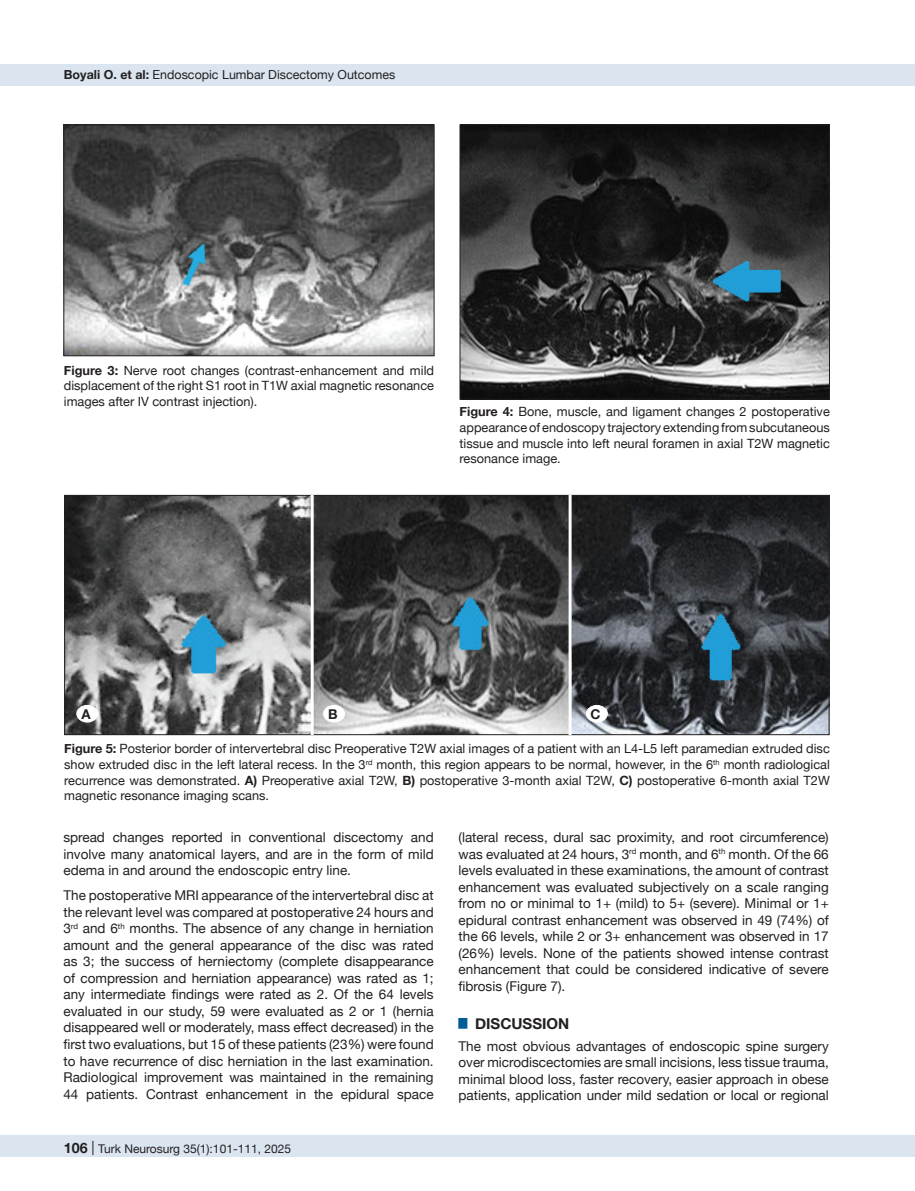
<style>
.page{position:relative;width:915px;height:1191px;background:#fff}
.page>*{position:absolute;margin:0;border:0;box-sizing:border-box;transform-origin:0 0}
.t1{font:700 15px "Helvetica Neue";color:#231f20}
.t2{font:13.5px/16.5px "Helvetica Neue";color:#231f20;text-align:justify}
.t3{font:700 13.5px "Helvetica Neue";color:#231f20}
.t4{font:12.75px/15.8px "Helvetica Neue";color:#231f20;text-align:justify}
.t5{font:12.45px "Helvetica Neue";color:#231f20}
.t6{font:12px "Helvetica Neue";color:#231f20}
.s1{font-weight:700}
.s2{font-weight:700;font-size:14.25px}
.s3{font-size:14.25px}
</style>
<div class="page">
<div style="left:0;top:1135px;width:914px;height:22px;background:#dbe5f0"></div>
<div style="left:0;top:64px;width:914px;height:21px;background:#dbe5f0"></div>
<img style="left:65px;top:126px;width:367px;height:228px">
<div style="left:63px;top:124px;width:371px;height:232px;border:1px solid #231f20"></div>
<img style="left:461px;top:126px;width:366px;height:271px">
<div style="left:459px;top:124px;width:370px;height:275px;border:1px solid #231f20"></div>
<img style="left:66px;top:497px;width:761px;height:236px">
<div style="left:64px;top:495px;width:765px;height:240px;border:1px solid #231f20"></div>
<div style="left:77px;top:705px;width:21px;height:17px;background:#fff;border-radius:50%"></div>
<div style="left:77px;top:705px;width:21px;height:17px;border:1px solid #fff;border-radius:50%"></div>
<div style="left:323px;top:705px;width:21px;height:17px;background:#fff;border-radius:50%"></div>
<div style="left:323px;top:705px;width:21px;height:17px;border:1px solid #fff;border-radius:50%"></div>
<hr style="left:310px;top:495px;width:3px;height:240px;background:#fff">
<div style="left:586px;top:705px;width:21px;height:17px;background:#fff;border-radius:50%"></div>
<div style="left:586px;top:705px;width:21px;height:17px;border:1px solid #fff;border-radius:50%"></div>
<hr style="left:568px;top:495px;width:3px;height:240px;background:#fff">
<p class="t5" style="left:64px;top:66px;width:333px"><span class="s1">Boyali O. et al:</span> Endoscopic Lumbar Discectomy Outcomes</p>
<p class="t4" style="left:64px;top:363px;width:371px"><span class="s1">Figure 3:</span> Nerve root changes (contrast-enhancement and mild displacement of the right S1 root in T1W axial magnetic resonance images after IV contrast injection).</p>
<p class="t4" style="left:459px;top:404px;width:371px"><span class="s1">Figure 4:</span> Bone, muscle, and ligament changes 2 postoperative appearance of endoscopy trajectory extending from subcutaneous tissue and muscle into left neural foramen in axial T2W magnetic resonance image.</p>
<p class="t3" style="left:81px;top:703px;width:11px">A</p>
<p class="t3" style="left:328px;top:703px;width:11px">B</p>
<p class="t3" style="left:590px;top:703px;width:12px">C</p>
<p class="t4" style="left:64px;top:741px;width:766px"><span class="s1">Figure 5:</span> Posterior border of intervertebral disc Preoperative T2W axial images of a patient with an L4-L5 left paramedian extruded disc show extruded disc in the left lateral recess. In the 3<sup>rd</sup> month, this region appears to be normal, however, in the 6<sup>th</sup> month radiological recurrence was demonstrated. <span class="s1">A)</span> Preoperative axial T2W, <span class="s1">B)</span> postoperative 3-month axial T2W, <span class="s1">C)</span> postoperative 6-month axial T2W magnetic resonance imaging scans.</p>
<p class="t2" style="left:458px;top:830px;width:371px">(lateral recess, dural sac proximity, and root circumference) was evaluated at 24 hours, 3<sup>rd</sup> month, and 6<sup>th</sup> month. Of the 66 levels evaluated in these examinations, the amount of contrast enhancement was evaluated subjectively on a scale ranging from no or minimal to 1+ (mild) to 5+ (severe). Minimal or 1+ epidural contrast enhancement was observed in 49 (74%) of the 66 levels, while 2 or 3+ enhancement was observed in 17 (26%) levels. None of the patients showed intense contrast enhancement that could be considered indicative of severe fibrosis (Figure 7).</p>
<p class="t1" style="left:458px;top:1011px;width:112px"><sup>█</sup> DISCUSSION</p>
<p class="t2" style="left:458px;top:1038px;width:371px">The most obvious advantages of endoscopic spine surgery over microdiscectomies are small incisions, less tissue trauma, minimal blood loss, faster recovery, easier approach in obese patients, application under mild sedation or local or regional</p>
<p class="t2" style="left:63px;top:830px;width:371px">spread changes reported in conventional discectomy and involve many anatomical layers, and are in the form of mild edema in and around the endoscopic entry line.</p>
<p class="t2" style="left:63px;top:888px;width:371px">The postoperative MRI appearance of the intervertebral disc at the relevant level was compared at postoperative 24 hours and 3<sup>rd</sup> and 6<sup>th</sup> months. The absence of any change in herniation amount and the general appearance of the disc was rated as 3; the success of herniectomy (complete disappearance of compression and herniation appearance) was rated as 1; any intermediate findings were rated as 2. Of the 64 levels evaluated in our study, 59 were evaluated as 2 or 1 (hernia disappeared well or moderately, mass effect decreased) in the first two evaluations, but 15 of these patients (23%) were found to have recurrence of disc herniation in the last examination.<br>Radiological improvement was maintained in the remaining 44 patients. Contrast enhancement in the epidural space</p>
<p class="t6" style="left:63px;top:1140px;width:229px"><span class="s2">106</span> <span class="s3">|</span> Turk Neurosurg 35(1):101-111, 2025</p>
</div>
